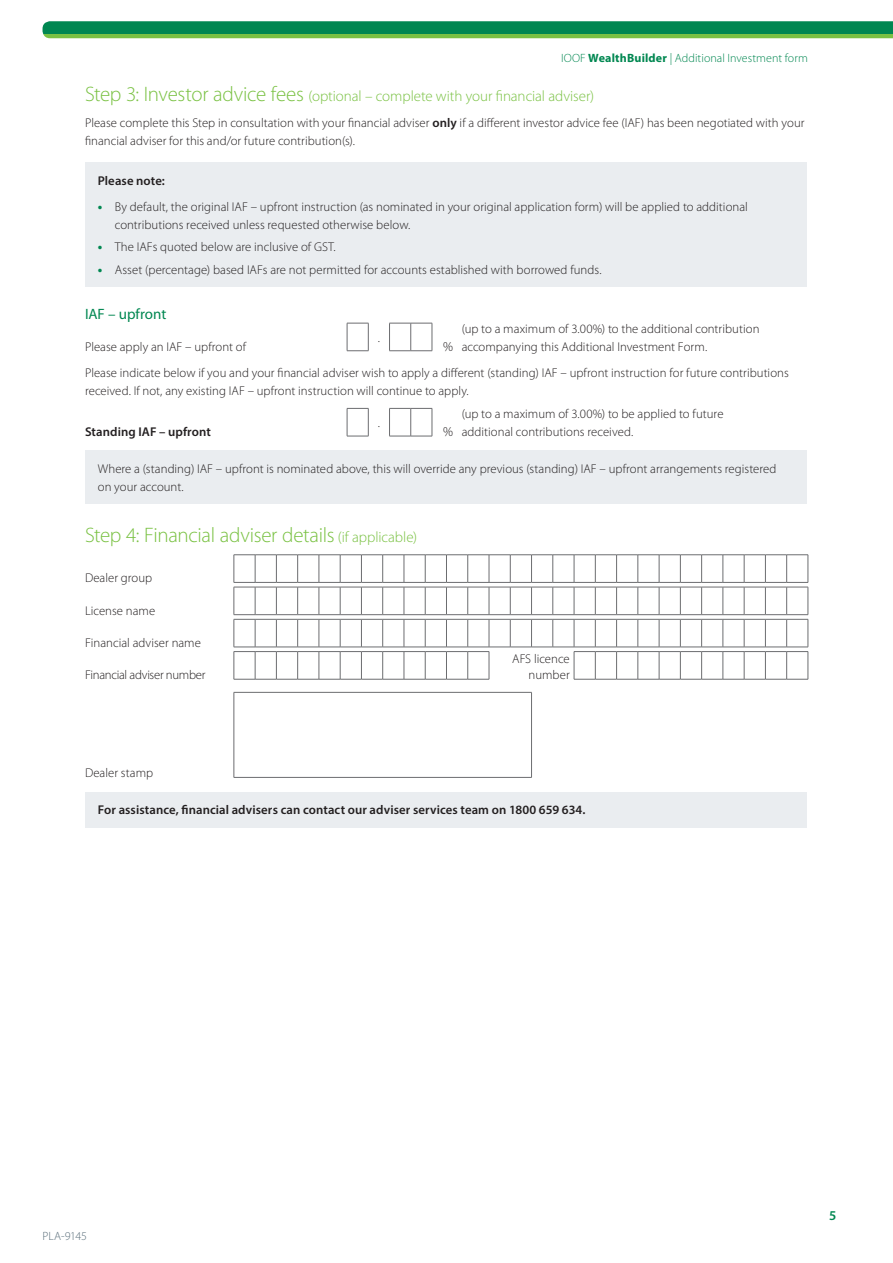
<style>
.page{position:relative;width:893px;height:1263px;background:#fff}
.page>*{position:absolute;margin:0;border:0;box-sizing:border-box;transform-origin:0 0}
.t1{font:300 21px "Myriad Pro";letter-spacing:-.015em;color:#79c142}
.t2{font:300 15px "Myriad Pro";letter-spacing:-.005em;color:#79c142}
.t3{font:15px "Myriad Pro";color:#008751}
.t4{font:300 13.5px "Myriad Pro";color:#231f20}
.t5{font:600 13.5px "Myriad Pro";color:#008751}
.t6{font:300 12.75px/18px "Myriad Pro";color:#231f20}
.t7{font:600 12.75px "Myriad Pro";letter-spacing:.01em;color:#231f20}
.t8{font:300 12.75px "Myriad Pro";letter-spacing:-.025em;color:#231f20}
.t9{font:300 12px "Myriad Pro";letter-spacing:.005em;color:#008751}
.t10{font:300 12px "Myriad Pro";letter-spacing:-.025em;color:#5b6f7b}
.s1{font-weight:700}
.s2{font-size:21px}
.s3{font-weight:600}
.s4{font-weight:700;font-size:13.5px;color:#008751}
.s5{font-size:15px}
</style>
<div class="page">
<svg style="left:43px;top:21px;width:850px;height:17px"></svg>
<div style="left:85px;top:162px;width:721px;height:124px;background:#eaedf0"></div>
<svg style="left:346px;top:323px;width:87px;height:28px"></svg>
<svg style="left:346px;top:408px;width:87px;height:29px"></svg>
<div style="left:85px;top:451px;width:721px;height:53px;background:#eaedf0"></div>
<svg style="left:233px;top:554px;width:576px;height:126px"></svg>
<svg style="left:233px;top:692px;width:298px;height:85px"></svg>
<hr style="left:234px;top:692px;width:298px;height:1px;background:#6c6d70">
<hr style="left:234px;top:692px;width:1px;height:85px;background:#6c6d70">
<hr style="left:531px;top:692px;width:1px;height:85px;background:#6c6d70">
<hr style="left:234px;top:777px;width:298px;height:1px;background:#6c6d70">
<div style="left:85px;top:792px;width:721px;height:35px;background:#eaedf0"></div>
<p class="t9" style="left:561px;top:51px;width:248px">IOOF <span class="s1">WealthBuilder</span> | Additional Investment form</p>
<p class="t2" style="left:85px;top:87px;width:511px"><span class="s2">Step 3: Investor advice fees</span> (optional – complete with your financial adviser)</p>
<p class="t6" style="left:85px;top:114px;width:721px">Please complete this Step in consultation with your financial adviser <span class="s3">only</span> if a different investor advice fee (IAF) has been negotiated with your financial adviser for this and/or future contribution(s).</p>
<p class="t7" style="left:98px;top:172px;width:69px">Please note:</p>
<p class="t6" style="left:115px;top:198px;width:635px;text-indent:-17px"><span class="s4">•</span> By default, the original IAF – upfront instruction (as nominated in your original application form) will be applied to additional contributions received unless requested otherwise below.</p>
<p class="t6" style="left:98px;top:238px;width:239px"><span class="s4">•</span> The IAFs quoted below are inclusive of GST.</p>
<p class="t6" style="left:98px;top:260px;width:505px"><span class="s4">•</span> Asset (percentage) based IAFs are not permitted for accounts established with borrowed funds.</p>
<p class="t3" style="left:85px;top:304px;width:83px">IAF – upfront</p>
<p class="t6" style="left:85px;top:337px;width:163px">Please apply an IAF – upfront of</p>
<p class="t6" style="left:462px;top:319px;width:299px">(up to a maximum of 3.00%) to the additional contribution accompanying this Additional Investment Form.</p>
<p class="t6" style="left:85px;top:364px;width:705px">Please indicate below if you and your financial adviser wish to apply a different (standing) IAF – upfront instruction for future contributions received. If not, any existing IAF – upfront instruction will continue to apply.</p>
<p class="t7" style="left:85px;top:424px;width:128px">Standing IAF – upfront</p>
<p class="t6" style="left:378px;top:328px;width:4px">.</p>
<p class="t4" style="left:443px;top:338px;width:11px">%</p>
<p class="t6" style="left:462px;top:405px;width:263px">(up to a maximum of 3.00%) to be applied to future additional contributions received.</p>
<p class="t6" style="left:98px;top:460px;width:680px">Where a (standing) IAF – upfront is nominated above, this will override any previous (standing) IAF – upfront arrangements registered on your account.</p>
<h1 class="t1" style="left:85px;top:522px;width:334px">Step 4: Financial adviser details <span class="s5">(if applicable)</span></h1>
<p class="t6" style="left:85px;top:569px;width:69px">Dealer group</p>
<p class="t6" style="left:85px;top:601px;width:72px">License name</p>
<p class="t6" style="left:85px;top:634px;width:117px">Financial adviser name</p>
<p class="t8" style="left:85px;top:667px;width:122px">Financial adviser number</p>
<p class="t6" style="left:378px;top:414px;width:4px">.</p>
<p class="t4" style="left:443px;top:423px;width:11px">%</p>
<p class="t6" style="left:512px;top:650px;width:59px;line-height:16.5px;text-align:right">AFS licence number</p>
<p class="t6" style="left:85px;top:764px;width:70px">Dealer stamp</p>
<p class="t7" style="left:98px;top:802px;width:489px">For assistance, financial advisers can contact our adviser services team on 1800 659 634.</p>
<p class="t10" style="left:43px;top:1229px;width:46px">PLA-9145</p>
<p class="t5" style="left:829px;top:1207px;width:9px">5</p>
</div>
